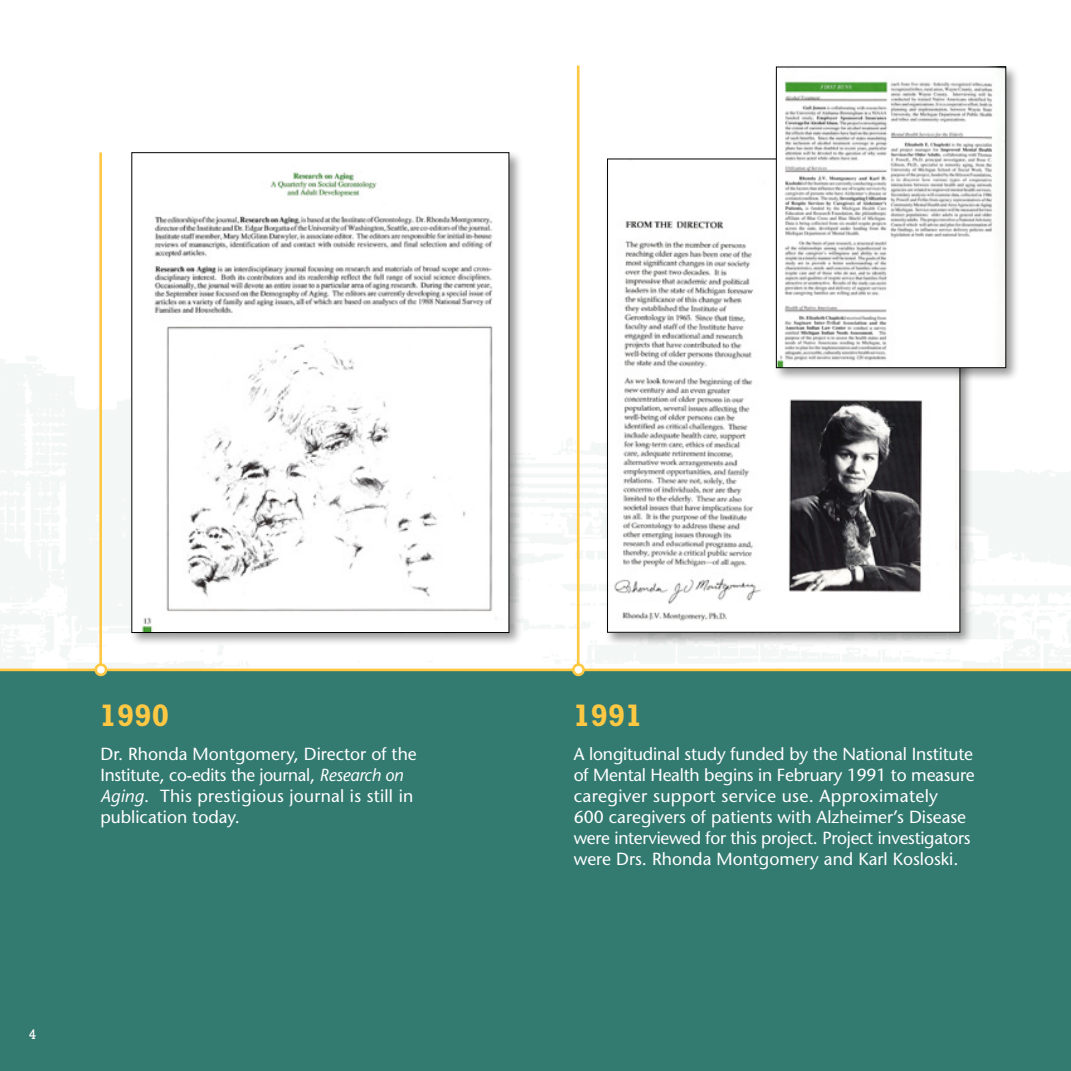
<style>
.page{position:relative;width:1071px;height:1071px;background:#fff}
.page>*{position:absolute;margin:0;border:0;box-sizing:border-box;transform-origin:0 0}
.t1{font:700 31.5px "Rockwell Std";color:#ffc843}
.t2{font:17.5px/21px "Stone Sans";color:#fff}
.t3{font:14px "Rockwell Std";color:#fff}
.s1{font-style:italic}
</style>
<div class="page">
<div style="left:0;top:669px;width:1071px;height:402px;background:#337a71"></div>
<img style="left:0;top:65px;width:1071px;height:607px">
<hr style="left:99px;top:152px;width:3px;height:519px;background:#ffc843">
<hr style="left:577px;top:66px;width:3px;height:605px;background:#ffc843">
<hr style="left:0;top:669px;width:1071px;height:2px;background:#ffc843">
<div style="left:96px;top:665px;width:10px;height:10px;background:#fff;border-radius:50%"></div>
<div style="left:95px;top:663px;width:12px;height:13px;border:3px solid #ffc843;border-radius:50%"></div>
<div style="left:573px;top:665px;width:11px;height:10px;background:#fff;border-radius:50%"></div>
<div style="left:572px;top:663px;width:13px;height:13px;border:3px solid #ffc843;border-radius:50%"></div>
<div style="left:605px;top:156px;width:369px;height:490px;background:#000;opacity:.4"></div>
<img style="left:609px;top:161px;width:349px;height:470px">
<div style="left:129px;top:150px;width:394px;height:496px;background:#000;opacity:.4"></div>
<img style="left:134px;top:154px;width:373px;height:477px">
<div style="left:774px;top:64px;width:246px;height:318px;background:#000;opacity:.4"></div>
<img style="left:778px;top:69px;width:226px;height:297px">
<div style="left:776px;top:67px;width:230px;height:301px;border:1px solid #000"></div>
<p class="t3" style="left:29px;top:1026px;width:9px">4</p>
<h1 class="t1" style="left:100px;top:697px;width:71px">1990</h1>
<h1 class="t1" style="left:573px;top:697px;width:71px">1991</h1>
<p class="t2" style="left:100px;top:743px;width:318px">Dr. Rhonda Montgomery, Director of the Institute, co-edits the journal, <span class="s1">Research on Aging</span>. This prestigious journal is still in publication today.</p>
<p class="t2" style="left:574px;top:743px;width:403px">A longitudinal study funded by the National Institute of Mental Health begins in February 1991 to measure caregiver support service use. Approximately<br>600 caregivers of patients with Alzheimer’s Disease were interviewed for this project. Project investigators were Drs. Rhonda Montgomery and Karl Kosloski.</p>
</div>
